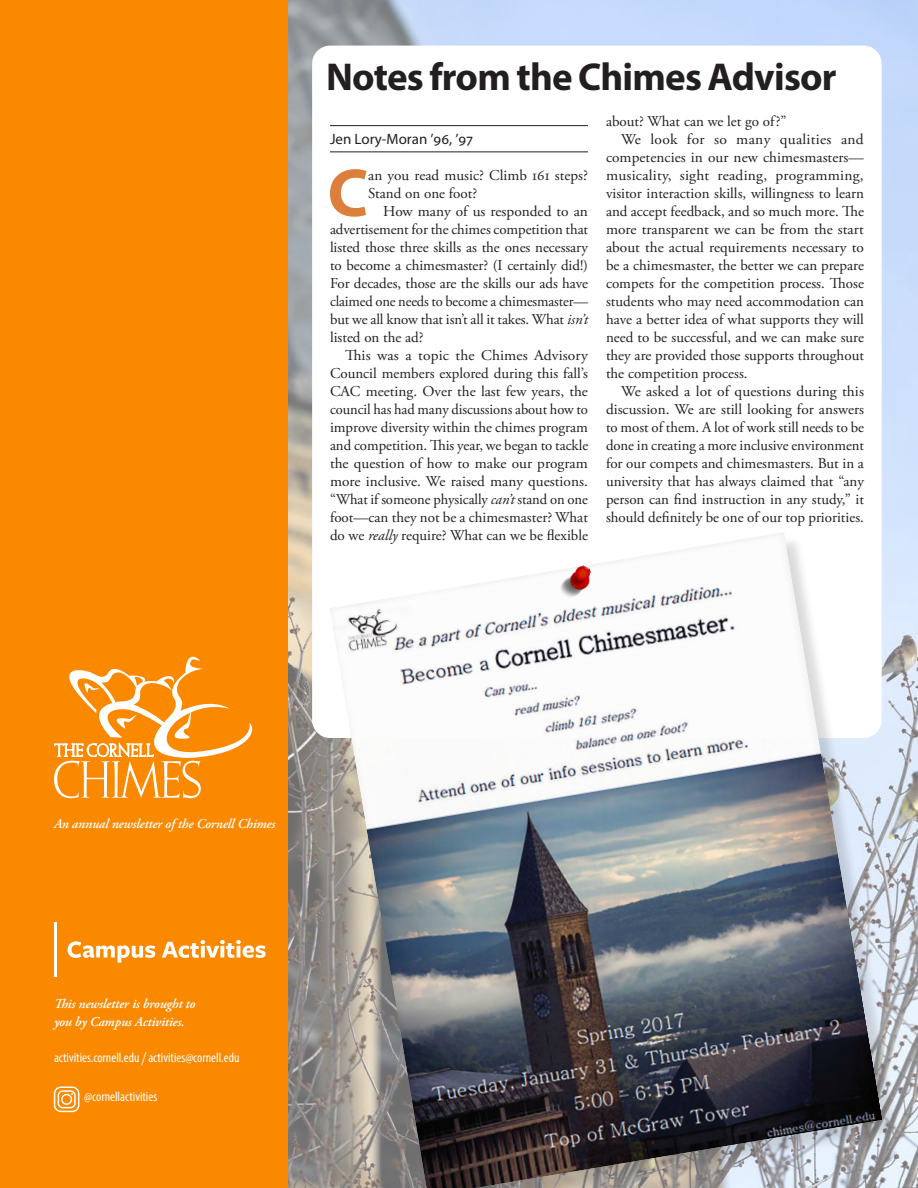
<style>
.page{position:relative;width:918px;height:1188px;background:#fff}
.page>*{position:absolute;margin:0;border:0;box-sizing:border-box;transform-origin:0 0}
.body_first{font:700 68.4px "Myriad Pro";color:#dc7f3c}
._2020_H1{font:700 39px "Myriad Pro";letter-spacing:-.02em;color:#231f20}
.body{font:15px/18px "Adobe Garamond Pro";color:#231f20;text-align:justify}
.body_first-2{font:15px/18px "Adobe Garamond Pro";color:#231f20}
.byline{font:15px "Myriad Pro";color:#231f20}
.t1{font:italic 600 13.5px/18px "Adobe Garamond Pro";letter-spacing:-.01em;color:#fff}
.Campus_activities_no_grid{font:condensed 13.5px "Myriad Pro";color:#fff}
.s1{font-style:italic}
</style>
<div class="page">
<img style="left:287px;top:0;width:631px;height:1188px">
<div style="left:0;top:0;width:287px;height:1188px;background:#fa8900"></div>
<div style="left:312px;top:46px;width:570px;height:692px;background:#fff;border-radius:18px"></div>
<svg style="left:54px;top:1087px;width:25px;height:25px"></svg>
<div style="left:332px;top:535px;width:568px;height:653px;background:#231f20;opacity:.16"></div>
<img style="left:328px;top:531px;width:556px;height:657px">
<img style="left:555px;top:564px;width:42px;height:36px">
<hr style="left:330px;top:125px;width:258px;height:1px;background:#231f20">
<hr style="left:330px;top:152px;width:258px;height:1px;background:#231f20">
<svg style="left:54px;top:656px;width:199px;height:142px"></svg>
<svg style="left:68px;top:941px;width:87px;height:22px"></svg>
<svg style="left:162px;top:940px;width:104px;height:18px"></svg>
<hr style="left:54px;top:922px;width:2px;height:55px;background:#fff">
<h1 class="_2020_H1" style="left:326px;top:51px;width:512px">Notes from the Chimes Advisor</h1>
<p class="byline" style="left:330px;top:130px;width:144px">Jen Lory-Moran ’96, ’97</p>
<p class="body_first" style="left:328px;top:148px;width:42px">C</p>
<p class="body_first-2" style="left:368px;top:167px;width:221px">an you read music? Climb 161 steps?<br>Stand on one foot?</p>
<p class="body" style="left:330px;top:203px;width:260px;text-indent:53px">How many of us responded to an advertisement for the chimes competition that listed those three skills as the ones necessary to become a chimesmaster? (I certainly did!)<br>For decades, those are the skills our ads have claimed one needs to become a chimesmaster— but we all know that isn’t all it takes. What <span class="s1">isn’t </span>listed on the ad?</p>
<p class="body" style="left:330px;top:347px;width:260px;text-indent:15px">This was a topic the Chimes Advisory Council members explored during this fall’s CAC meeting. Over the last few years, the council has had many discussions about how to improve diversity within the chimes program and competition. This year, we began to tackle the question of how to make our program more inclusive. We raised many questions. “What if someone physically <span class="s1">can’t</span> stand on one foot—can they not be a chimesmaster? What do we <span class="s1">really</span> require? What can we be flexible</p>
<p class="body" style="left:606px;top:113px;width:182px">about? What can we let go of ?”</p>
<p class="body" style="left:606px;top:131px;width:260px;text-indent:15px">We look for so many qualities and competencies in our new chimesmasters— musicality, sight reading, programming, visitor interaction skills, willingness to learn and accept feedback, and so much more. The more transparent we can be from the start about the actual requirements necessary to be a chimesmaster, the better we can prepare compets for the competition process. Those students who may need accommodation can have a better idea of what supports they will need to be successful, and we can make sure they are provided those supports throughout the competition process.</p>
<p class="body" style="left:606px;top:383px;width:260px;text-indent:15px">We asked a lot of questions during this discussion. We are still looking for answers to most of them. A lot of work still needs to be done in creating a more inclusive environment for our compets and chimesmasters. But in a university that has always claimed that “any person can find instruction in any study,” it should definitely be one of our top priorities.</p>
<p class="t1" style="left:54px;top:815px;width:223px">An annual newsletter of the Cornell Chimes</p>
<p class="t1" style="left:54px;top:995px;width:143px">This newsletter is brought to you by Campus Activities.</p>
<p class="Campus_activities_no_grid" style="left:54px;top:1049px;width:187px">activities.cornell.edu <span class="s1">|</span>activities@cornell.edu</p>
<p class="Campus_activities_no_grid" style="left:84px;top:1089px;width:75px">@cornellactivities</p>
</div>
